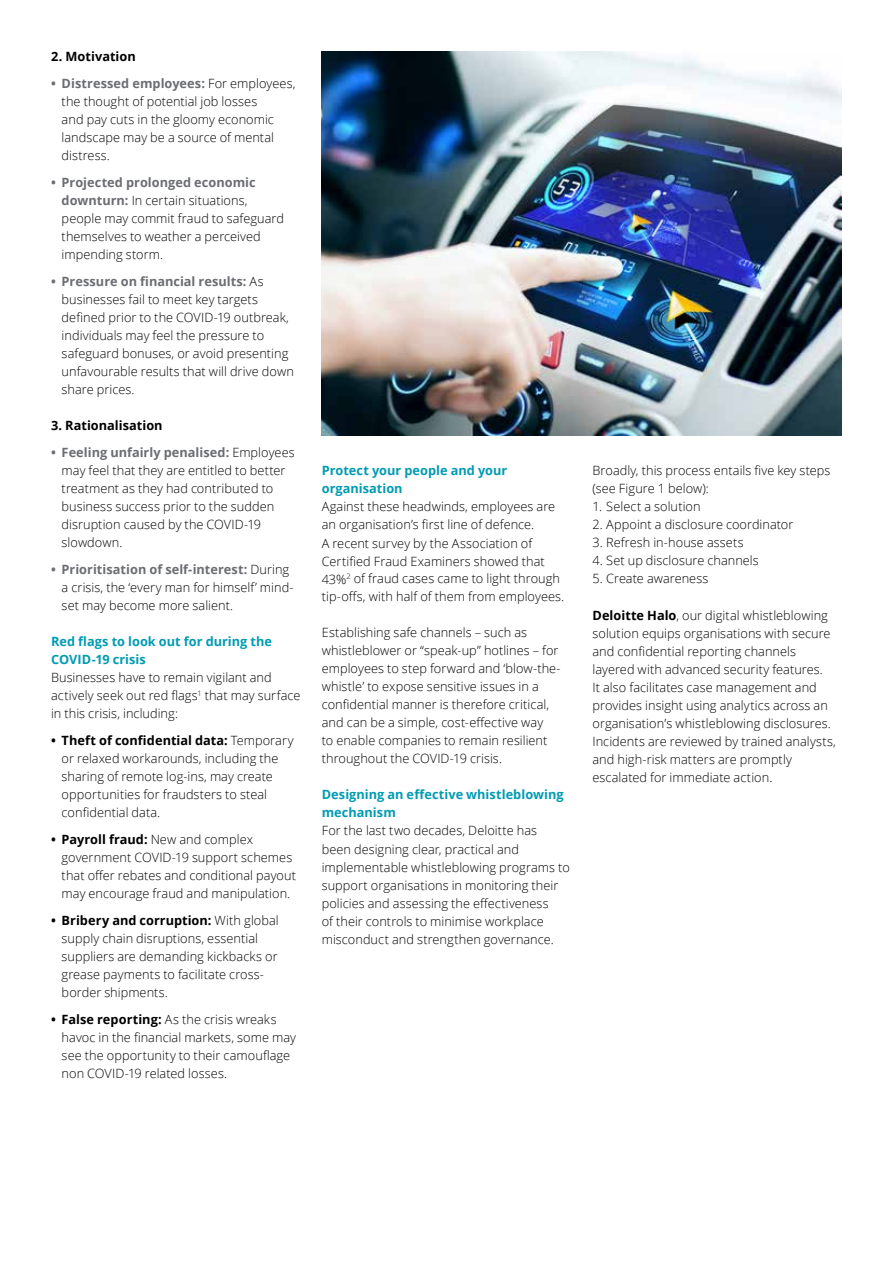
<style>
.page{position:relative;width:893px;height:1263px;background:#fff}
.page>*{position:absolute;margin:0;border:0;box-sizing:border-box;transform-origin:0 0}
.t1{font:300 12.75px/18px "Open Sans";letter-spacing:.005em;color:#000}
.t2{font:700 12.75px/18px "Open Sans";letter-spacing:.005em;color:#009bb3}
.t3{font:700 12.75px "Open Sans";color:#000}
.s1{font-weight:700;color:#6b6d72}
.s2{font-weight:700}
</style>
<div class="page">
<img style="left:322px;top:51px;width:520px;height:385px">
<p class="t3" style="left:51px;top:47px;width:86px">2. Motivation</p>
<p class="t1" style="left:62px;top:74px;width:235px;text-indent:-11px"><span class="s1">• Distressed employees:</span> For employees, the thought of potential job losses<br>and pay cuts in the gloomy economic landscape may be a source of mental distress.</p>
<p class="t1" style="left:62px;top:173px;width:224px;text-indent:-11px"><span class="s1">• Projected prolonged economic downturn:</span> In certain situations, people may commit fraud to safeguard themselves to weather a perceived impending storm.</p>
<p class="t1" style="left:62px;top:272px;width:234px;text-indent:-11px"><span class="s1">• Pressure on financial results:</span> As businesses fail to meet key targets defined prior to the COVID-19 outbreak, individuals may feel the pressure to safeguard bonuses, or avoid presenting unfavourable results that will drive down share prices.</p>
<p class="t3" style="left:51px;top:416px;width:113px">3. Rationalisation</p>
<p class="t1" style="left:62px;top:443px;width:235px;text-indent:-11px"><span class="s1">• Feeling unfairly penalised:</span> Employees may feel that they are entitled to better treatment as they had contributed to business success prior to the sudden disruption caused by the COVID-19 slowdown.</p>
<p class="t1" style="left:62px;top:560px;width:233px;text-indent:-11px"><span class="s1">• Prioritisation of self-interest:</span> During a crisis, the ‘every man for himself’ mind&shy;set may become more salient.</p>
<p class="t2" style="left:51px;top:632px;width:222px">Red flags to look out for during the<br>COVID-19 crisis</p>
<p class="t1" style="left:51px;top:668px;width:251px">Businesses have to remain vigilant and actively seek out red flags<sup>1</sup> that may surface in this crisis, including:</p>
<p class="t1" style="left:62px;top:731px;width:233px;text-indent:-11px"><span class="s2">• Theft of confidential data:</span> Temporary or relaxed workarounds, including the sharing of remote log-ins, may create opportunities for fraudsters to steal confidential data.</p>
<p class="t1" style="left:62px;top:830px;width:236px;text-indent:-11px"><span class="s2">• Payroll fraud:</span> New and complex government COVID-19 support schemes that offer rebates and conditional payout may encourage fraud and manipulation.</p>
<p class="t1" style="left:62px;top:911px;width:219px;text-indent:-11px"><span class="s2">• Bribery and corruption:</span> With global supply chain disruptions, essential suppliers are demanding kickbacks or grease payments to facilitate cross&shy;border shipments.</p>
<p class="t1" style="left:62px;top:1010px;width:236px;text-indent:-11px"><span class="s2">• False reporting:</span> As the crisis wreaks havoc in the financial markets, some may see the opportunity to their camouflage non COVID-19 related losses.</p>
<p class="t2" style="left:322px;top:461px;width:187px">Protect your people and your organisation</p>
<p class="t1" style="left:322px;top:497px;width:244px">Against these headwinds, employees are an organisation’s first line of defence.<br>A recent survey by the Association of Certified Fraud Examiners showed that 43%<sup>2</sup> of fraud cases came to light through tip-offs, with half of them from employees.</p>
<p class="t1" style="left:322px;top:623px;width:240px">Establishing safe channels – such as whistleblower or “speak-up” hotlines – for employees to step forward and ‘blow-the&shy;whistle’ to expose sensitive issues in a confidential manner is therefore critical, and can be a simple, cost-effective way<br>to enable companies to remain resilient throughout the COVID-19 crisis.</p>
<p class="t2" style="left:322px;top:785px;width:243px">Designing an effective whistleblowing mechanism</p>
<p class="t1" style="left:322px;top:821px;width:250px">For the last two decades, Deloitte has<br>been designing clear, practical and implementable whistleblowing programs to support organisations in monitoring their policies and assessing the effectiveness<br>of their controls to minimise workplace misconduct and strengthen governance.</p>
<p class="t1" style="left:592px;top:461px;width:240px">Broadly, this process entails five key steps (see Figure 1 below):</p>
<p class="t1" style="left:592px;top:497px;width:110px">1. Select a solution</p>
<p class="t1" style="left:592px;top:515px;width:202px">2. Appoint a disclosure coordinator</p>
<p class="t1" style="left:592px;top:533px;width:153px">3. Refresh in-house assets</p>
<p class="t1" style="left:592px;top:551px;width:168px">4. Set up disclosure channels</p>
<p class="t1" style="left:592px;top:569px;width:117px">5. Create awareness</p>
<p class="t1" style="left:592px;top:605px;width:245px"><span class="s2">Deloitte Halo</span>, our digital whistleblowing solution equips organisations with secure and confidential reporting channels layered with advanced security features.<br>It also facilitates case management and provides insight using analytics across an organisation’s whistleblowing disclosures.<br>Incidents are reviewed by trained analysts, and high-risk matters are promptly escalated for immediate action.</p>
</div>
